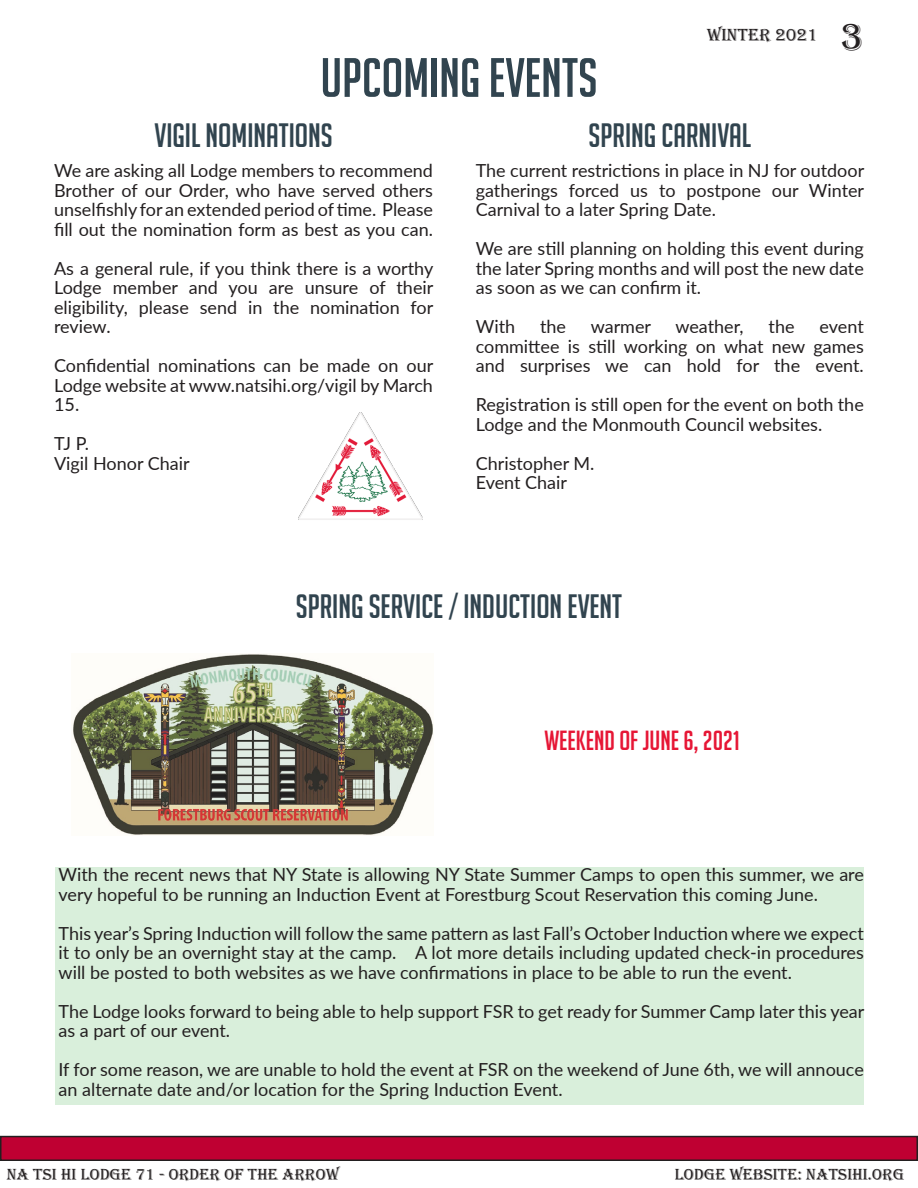
<style>
.page{position:relative;width:918px;height:1188px;background:#fff}
.page>*{position:absolute;margin:0;border:0;box-sizing:border-box;transform-origin:0 0}
.t1{font:54px "Big Noodle Titling";color:#31444f}
.t2{font:33px "Big Noodle Titling";color:#31444f}
.t3{font:27px "Big Noodle Titling";color:#e61635}
.t4{font:18px/19.5px "Lato";color:#231f20;text-align:justify}
.t5{font:18px "Algerian";color:#231f20}
.t6{font:16.5px "Algerian";color:#231f20}
.s1{font-size:39px}
</style>
<div class="page">
<div style="left:1px;top:1137px;width:916px;height:23px;background:#bf0032"></div>
<div style="left:0;top:1136px;width:918px;height:25px;border:2px solid #231f20"></div>
<div style="left:55px;top:867px;width:809px;height:238px;background:#d9efdb"></div>
<img style="left:299px;top:412px;width:123px;height:108px">
<img style="left:73px;top:654px;width:360px;height:181px">
<h1 class="t1" style="left:320px;top:49px;width:279px">UPCOMING EVENTS</h1>
<p class="t5" style="left:707px;top:25px;width:158px">WINTER 2021 <span class="s1">3</span></p>
<h2 class="t2" style="left:154px;top:117px;width:180px">VIGIL NOMINATIONS</h2>
<p class="t4" style="left:54px;top:160px;width:380px">We are asking all Lodge members to recommend Brother of our Order, who have served others unselfishly for an extended period of time. Please fill out the nomination form as best as you can.</p>
<p class="t4" style="left:54px;top:258px;width:381px">As a general rule, if you think there is a worthy Lodge member and you are unsure of their eligibility, please send in the nomination for review.</p>
<p class="t4" style="left:54px;top:355px;width:381px">Confidential nominations can be made on our Lodge website at www.natsihi.org/vigil by March 15.</p>
<p class="t4" style="left:54px;top:433px;width:137px">TJ P.<br>Vigil Honor Chair</p>
<h2 class="t2" style="left:589px;top:117px;width:164px">SPRING CARNIVAL</h2>
<p class="t4" style="left:476px;top:160px;width:390px">The current restrictions in place in NJ for outdoor gatherings forced us to postpone our Winter Carnival to a later Spring Date.</p>
<p class="t4" style="left:476px;top:238px;width:390px">We are still planning on holding this event during the later Spring months and will post the new date as soon as we can confirm it.</p>
<p class="t4" style="left:476px;top:316px;width:41px">With</p>
<p class="t4" style="left:540px;top:316px;width:27px">the</p>
<p class="t4" style="left:591px;top:316px;width:62px">warmer</p>
<p class="t4" style="left:675px;top:316px;width:70px">weather,</p>
<p class="t4" style="left:769px;top:316px;width:27px">the</p>
<p class="t4" style="left:476px;top:316px;width:390px;text-indent:344px">event committee is still working on what new games and surprises we can hold for the event.</p>
<p class="t4" style="left:476px;top:394px;width:390px">Registration is still open for the event on both the<br>Lodge and the Monmouth Council websites.</p>
<p class="t4" style="left:476px;top:453px;width:120px">Christopher M.<br>Event Chair</p>
<h2 class="t2" style="left:296px;top:588px;width:328px">SPRING SERVICE / INDUCTION EVENT</h2>
<h3 class="t3" style="left:545px;top:726px;width:197px">WEEKEND OF JUNE 6, 2021</h3>
<p class="t4" style="left:59px;top:864px;width:807px">With the recent news that NY State is allowing NY State Summer Camps to open this summer, we are very hopeful to be running an Induction Event at Forestburg Scout Reservation this coming June.</p>
<p class="t4" style="left:59px;top:923px;width:807px">This year’s Spring Induction will follow the same pattern as last Fall’s October Induction where we expect it to only be an overnight stay at the camp. A lot more details including updated check-in procedures will be posted to both websites as we have confirmations in place to be able to run the event.</p>
<p class="t4" style="left:59px;top:1001px;width:807px">The Lodge looks forward to being able to help support FSR to get ready for Summer Camp later this year as a part of our event.</p>
<p class="t4" style="left:59px;top:1059px;width:807px">If for some reason, we are unable to hold the event at FSR on the weekend of June 6th, we will annouce an alternate date and/or location for the Spring Induction Event.</p>
<p class="t6" style="left:7px;top:1166px;width:334px">NA TSI HI LODGE 71 - ORDER OF THE ARROW</p>
<p class="t6" style="left:675px;top:1166px;width:231px">LODGE WEBSITE: NATSIHI.ORG</p>
</div>
